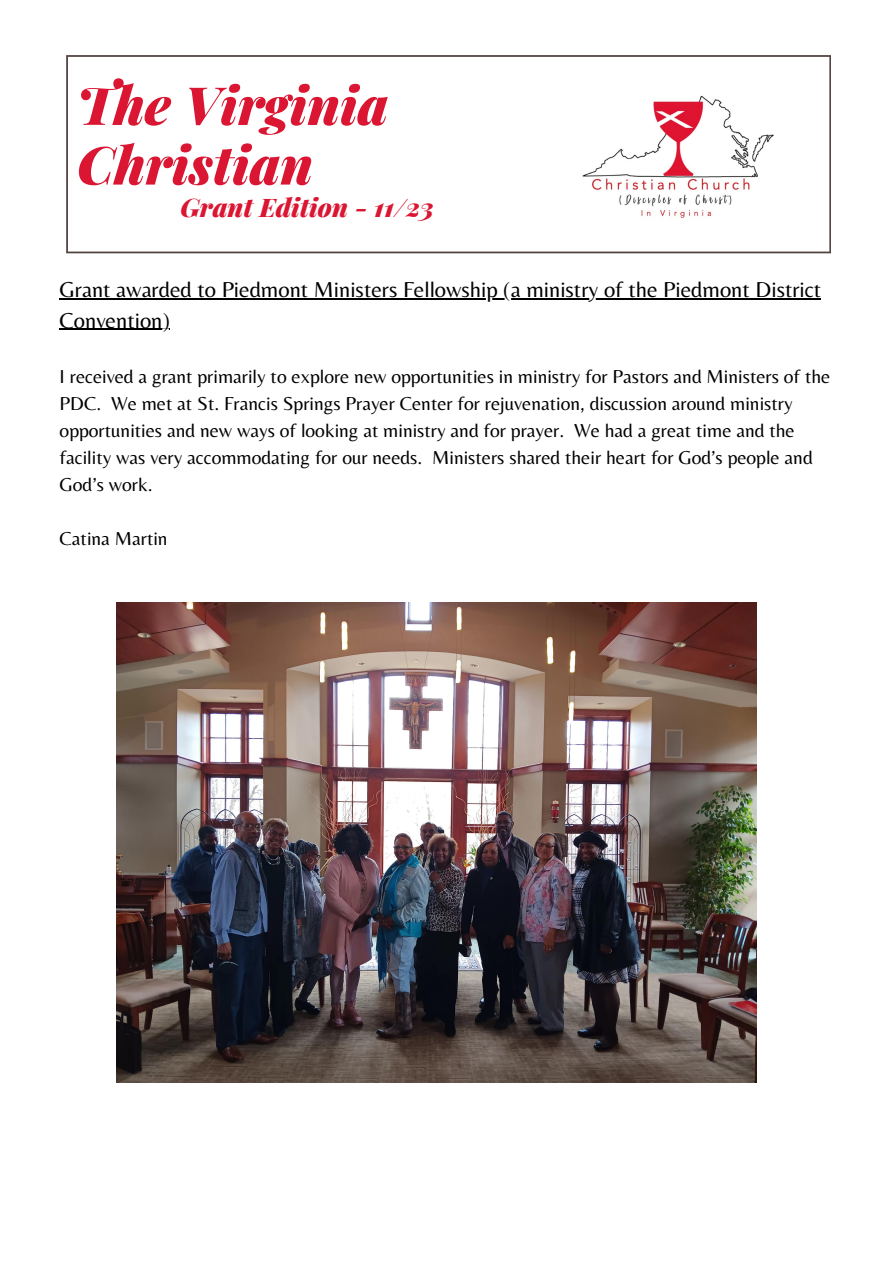
<style>
.page{position:relative;width:893px;height:1264px;background:#fff}
.page>*{position:absolute;margin:0;border:0;box-sizing:border-box;transform-origin:0 0}
.t1{font:italic 900 52.65px/59.6px "Playfair Display";color:#da1632}
.t2{font:italic 900 25.65px "Playfair Display";color:#da1632}
.t3{font:22.5px/30.3px "Belleza";color:#000}
.t4{font:19.5px/27px "Belleza";color:#000}
</style>
<div class="page">
<svg style="left:66px;top:55px;width:765px;height:198px"></svg>
<img style="left:537px;top:70px;width:275px;height:154px">
<img style="left:117px;top:602px;width:639px;height:480px">
<hr style="left:60px;top:298px;width:761px;height:2px;background:#000">
<hr style="left:60px;top:329px;width:110px;height:1px;background:#000">
<p class="t1" style="left:77px;top:73px;width:313px">The Virginia<br>Christian</p>
<p class="t2" style="left:180px;top:189px;width:255px">Grant Edition - 11/23</p>
<p class="t3" style="left:60px;top:274px;width:763px">Grant awarded to Piedmont Ministers Fellowship (a ministry of the Piedmont District<br>Convention)</p>
<p class="t4" style="left:60px;top:362px;width:772px">I received a grant primarily to explore new opportunities in ministry for Pastors and Ministers of the PDC. We met at St. Francis Springs Prayer Center for rejuvenation, discussion around ministry opportunities and new ways of looking at ministry and for prayer. We had a great time and the facility was very accommodating for our needs. Ministers shared their heart for God’s people and God’s work.</p>
<p class="t4" style="left:60px;top:524px;width:110px">Catina Martin</p>
</div>
